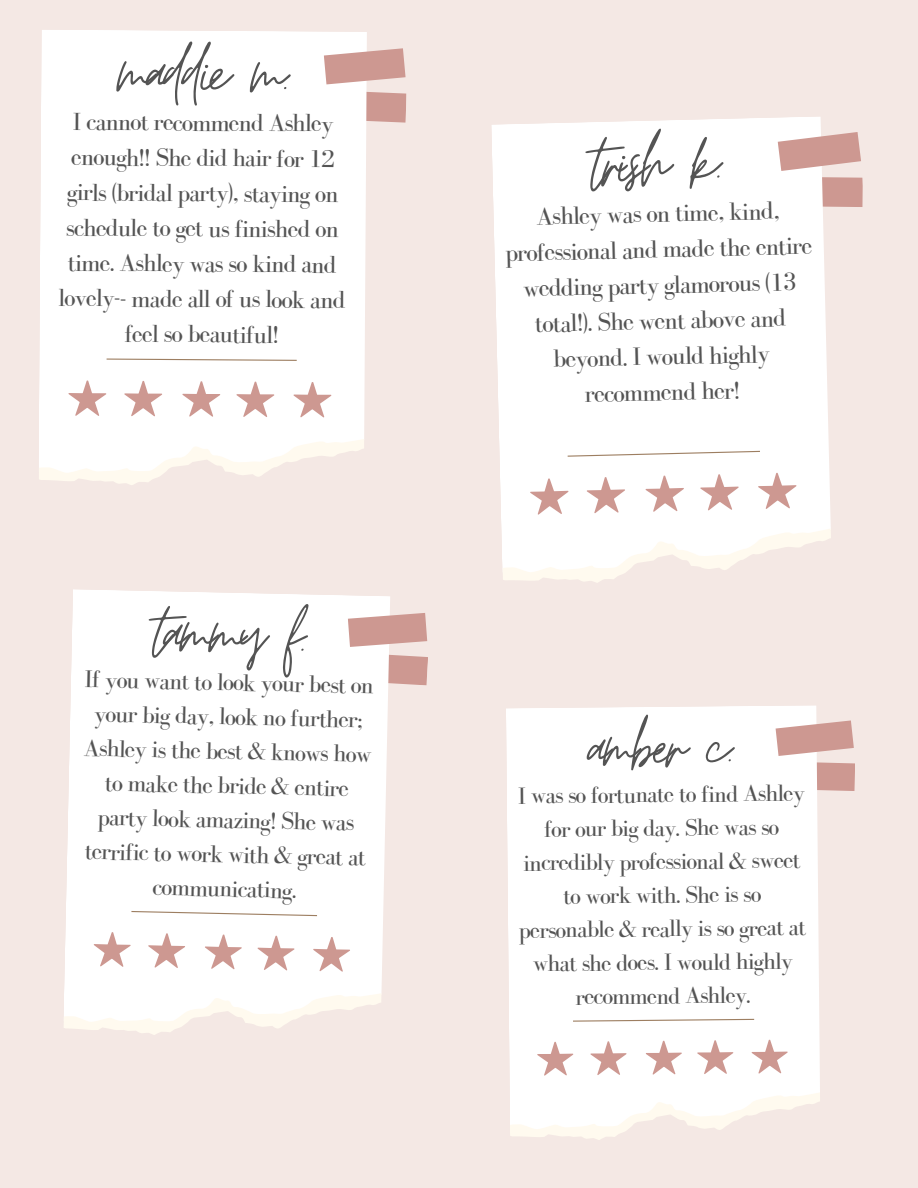
<style>
.page{position:relative;width:918px;height:1188px;background:#f4e8e4}
.page>*{position:absolute;margin:0;border:0;box-sizing:border-box;transform-origin:0 0}
.t1{font:87px "Moon Time";color:#545454}
.t2{font:85.8px "Moon Time";letter-spacing:-.07em;color:#545454}
.t3{font:83.7px "Moon Time";color:#545454}
.t4{font:81.75px "Moon Time";color:#545454}
.t5{font:25.95px/35.7px "Bodoni FLF";color:#545454;text-align:center}
.t6{font:25.5px/35.2px "Bodoni FLF";letter-spacing:-.055em;color:#545454;text-align:center}
.t7{font:24.9px/34.3px "Bodoni FLF";color:#545454;text-align:center}
.t8{font:24.3px/33.6px "Bodoni FLF";color:#545454;text-align:center}
</style>
<div class="page">
<div style="left:39px;top:30px;width:328px;height:407px;background:#fff"></div>
<svg style="left:323px;top:48px;width:84px;height:75px;background:#e2c3bf"></svg>
<svg style="left:39px;top:437px;width:325px;height:48px"></svg>
<svg style="left:105px;top:358px;width:193px;height:3px"></svg>
<svg style="left:124px;top:380px;width:38px;height:37px"></svg>
<svg style="left:293px;top:382px;width:39px;height:36px"></svg>
<svg style="left:182px;top:381px;width:39px;height:36px"></svg>
<svg style="left:236px;top:381px;width:39px;height:36px"></svg>
<svg style="left:68px;top:380px;width:39px;height:36px"></svg>
<div style="left:492px;top:117px;width:339px;height:412px;background:#fff"></div>
<svg style="left:778px;top:132px;width:85px;height:77px;background:#e2c4bf"></svg>
<svg style="left:502px;top:529px;width:329px;height:54px"></svg>
<svg style="left:567px;top:450px;width:194px;height:7px"></svg>
<svg style="left:586px;top:476px;width:40px;height:38px;background:#eedcda"></svg>
<svg style="left:758px;top:472px;width:39px;height:37px"></svg>
<svg style="left:645px;top:475px;width:40px;height:37px"></svg>
<svg style="left:700px;top:473px;width:39px;height:38px"></svg>
<svg style="left:530px;top:478px;width:39px;height:37px"></svg>
<div style="left:64px;top:589px;width:326px;height:406px;background:#fff"></div>
<svg style="left:346px;top:611px;width:82px;height:74px;background:#e2c4c0"></svg>
<svg style="left:64px;top:986px;width:317px;height:49px"></svg>
<svg style="left:130px;top:910px;width:188px;height:7px"></svg>
<svg style="left:148px;top:933px;width:38px;height:35px"></svg>
<svg style="left:313px;top:936px;width:38px;height:36px"></svg>
<svg style="left:204px;top:934px;width:38px;height:36px"></svg>
<svg style="left:257px;top:935px;width:38px;height:36px"></svg>
<svg style="left:93px;top:931px;width:38px;height:36px"></svg>
<div style="left:506px;top:705px;width:314px;height:387px;background:#fff"></div>
<svg style="left:776px;top:720px;width:79px;height:72px;background:#e2c3be"></svg>
<svg style="left:510px;top:1092px;width:310px;height:48px"></svg>
<svg style="left:572px;top:1018px;width:183px;height:4px"></svg>
<svg style="left:590px;top:1041px;width:37px;height:34px"></svg>
<svg style="left:751px;top:1039px;width:37px;height:35px"></svg>
<svg style="left:645px;top:1040px;width:37px;height:35px"></svg>
<svg style="left:697px;top:1040px;width:37px;height:34px"></svg>
<svg style="left:537px;top:1041px;width:37px;height:35px"></svg>
<p class="t2" style="left:117px;top:20px;width:175px">maddie m.</p>
<p class="t6" style="left:58px;top:104px;width:289px">I cannot recommend Ashley enough!! She did hair for 12 girls (bridal party), staying on schedule to get us finished on time. Ashley was so kind and lovely-- made all of us look and feel so beautiful!</p>
<p class="t3" style="left:154px;top:581px;width:155px;rotate:1deg">tammy f.</p>
<p class="t7" style="left:85px;top:662px;width:291px;rotate:1deg">If you want to look your best on your big day, look no further;<br>Ashley is the best &amp; knows how to make the bride &amp; entire party look amazing! She was terrific to work with &amp; great at communicating.</p>
<p class="t1" style="left:590px;top:111px;width:133px;rotate:-1deg">trish k.</p>
<p class="t5" style="left:504px;top:198px;width:309px;rotate:-1deg">Ashley was on time, kind, professional and made the entire wedding party glamorous (13 total!). She went above and beyond. I would highly recommend her!</p>
<p class="t4" style="left:587px;top:698px;width:147px;rotate:-1deg">amber c.</p>
<p class="t8" style="left:516px;top:780px;width:290px;rotate:-1deg">I was so fortunate to find Ashley for our big day. She was so incredibly professional &amp; sweet to work with. She is so personable &amp; really is so great at what she does. I would highly recommend Ashley.</p>
</div>
